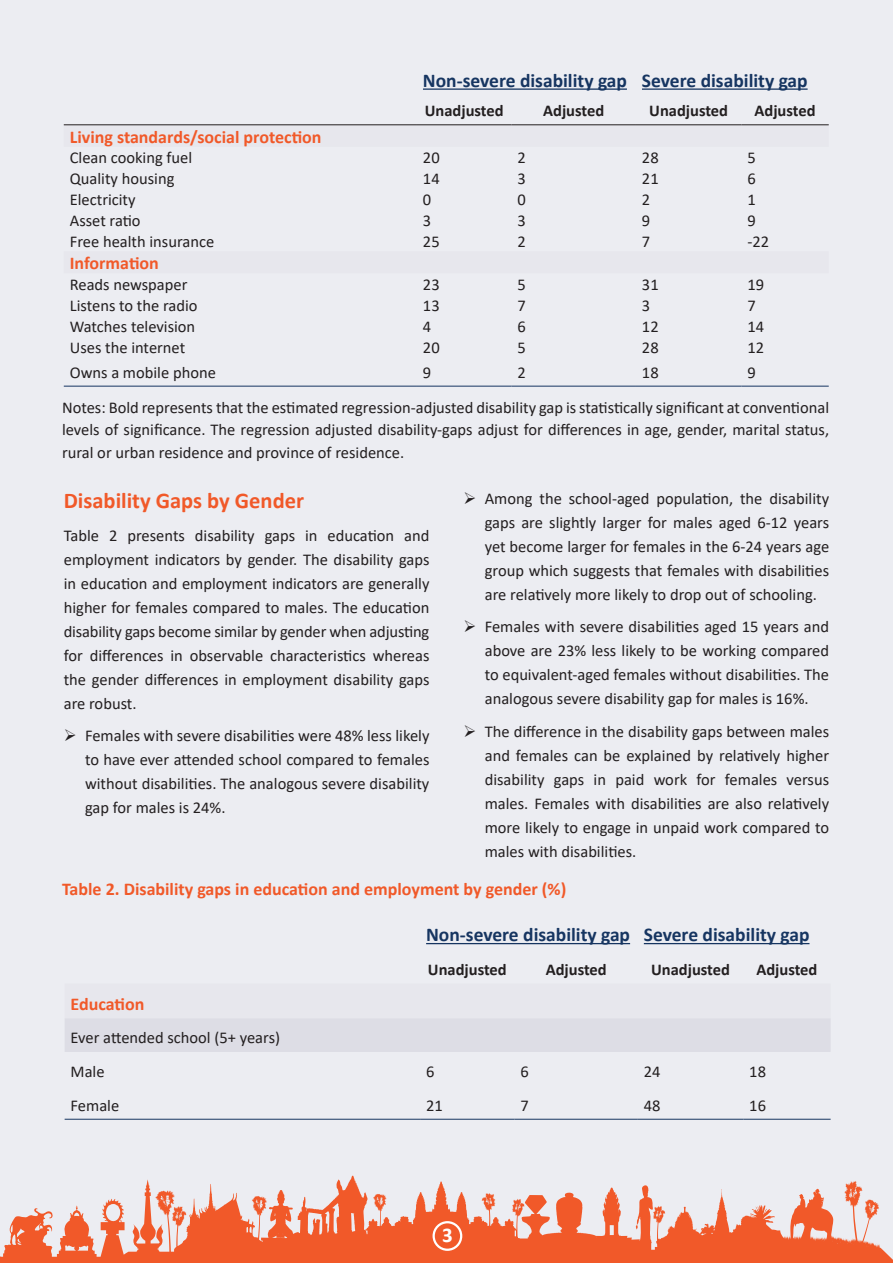
<style>
.page{position:relative;width:893px;height:1263px;background:#ecedf2}
.page>*{position:absolute;margin:0;border:0;box-sizing:border-box;transform-origin:0 0}
.t1{font:700 22.5px "Calibri";color:#f15929}
.t2{font:700 21px "Calibri";color:#fff}
.t3{font:700 19.5px "Calibri";color:#163561}
.t4{font:700 18px "Calibri";color:#f15929}
.t5{font:16.5px/24px "Calibri";color:#231f20;text-align:justify}
.t6{font:700 16.5px "Calibri";color:#231f20}
</style>
<div class="page">
<div style="left:65px;top:1018px;width:766px;height:34px;background:#dddde5"></div>
<hr style="left:65px;top:1119px;width:355px;height:1px;background:#163561">
<hr style="left:420px;top:1119px;width:95px;height:1px;background:#163561">
<hr style="left:515px;top:1119px;width:123px;height:1px;background:#163561">
<hr style="left:638px;top:1119px;width:105px;height:1px;background:#163561">
<hr style="left:743px;top:1119px;width:88px;height:1px;background:#163561">
<hr style="left:426px;top:943px;width:204px;height:1px;background:#163561">
<hr style="left:644px;top:943px;width:165px;height:1px;background:#163561">
<hr style="left:64px;top:125px;width:353px;height:1px;background:#231f20">
<hr style="left:417px;top:125px;width:94px;height:1px;background:#231f20">
<hr style="left:511px;top:125px;width:125px;height:1px;background:#231f20">
<hr style="left:636px;top:125px;width:105px;height:1px;background:#231f20">
<hr style="left:741px;top:125px;width:88px;height:1px;background:#231f20">
<hr style="left:64px;top:386px;width:353px;height:1px;background:#163561">
<hr style="left:417px;top:386px;width:94px;height:1px;background:#163561">
<hr style="left:511px;top:386px;width:125px;height:1px;background:#163561">
<hr style="left:636px;top:386px;width:105px;height:1px;background:#163561">
<hr style="left:741px;top:386px;width:88px;height:1px;background:#163561">
<hr style="left:423px;top:88px;width:204px;height:2px;background:#163561">
<hr style="left:642px;top:88px;width:166px;height:2px;background:#163561">
<svg style="left:1px;top:1176px;width:892px;height:87px"></svg>
<div style="left:434px;top:1222px;width:27px;height:28px;background:#f15929;border-radius:50%"></div>
<div style="left:433px;top:1221px;width:29px;height:30px;border:2px solid #fff;border-radius:50%"></div>
<p class="t3" style="left:423px;top:67px;width:205px">Non-severe disability gap</p>
<p class="t3" style="left:642px;top:67px;width:167px">Severe disability gap</p>
<p class="t6" style="left:425px;top:99px;width:80px">Unadjusted</p>
<p class="t6" style="left:543px;top:99px;width:62px">Adjusted</p>
<p class="t6" style="left:649px;top:99px;width:80px">Unadjusted</p>
<p class="t6" style="left:755px;top:99px;width:62px">Adjusted</p>
<p class="t4" style="left:70px;top:124px;width:253px">Living standards/social protection</p>
<p class="t5" style="left:70px;top:146px;width:124px">Clean cooking fuel</p>
<p class="t5" style="left:423px;top:146px;width:18px">20</p>
<p class="t5" style="left:517px;top:146px;width:10px">2</p>
<p class="t5" style="left:642px;top:146px;width:18px">28</p>
<p class="t5" style="left:747px;top:146px;width:10px">5</p>
<p class="t5" style="left:70px;top:166px;width:106px">Quality housing</p>
<p class="t5" style="left:423px;top:166px;width:18px">14</p>
<p class="t5" style="left:517px;top:166px;width:10px">3</p>
<p class="t5" style="left:642px;top:166px;width:18px">21</p>
<p class="t5" style="left:747px;top:166px;width:10px">6</p>
<p class="t5" style="left:70px;top:187px;width:67px">Electricity</p>
<p class="t5" style="left:423px;top:187px;width:10px">0</p>
<p class="t5" style="left:517px;top:187px;width:10px">0</p>
<p class="t5" style="left:642px;top:187px;width:10px">2</p>
<p class="t5" style="left:747px;top:187px;width:10px">1</p>
<p class="t5" style="left:70px;top:208px;width:72px">Asset ratio</p>
<p class="t5" style="left:423px;top:208px;width:10px">3</p>
<p class="t5" style="left:517px;top:208px;width:10px">3</p>
<p class="t5" style="left:642px;top:208px;width:10px">9</p>
<p class="t5" style="left:747px;top:208px;width:10px">9</p>
<p class="t5" style="left:70px;top:229px;width:146px">Free health insurance</p>
<p class="t5" style="left:423px;top:229px;width:18px">25</p>
<p class="t5" style="left:517px;top:229px;width:10px">2</p>
<p class="t5" style="left:642px;top:229px;width:10px">7</p>
<p class="t5" style="left:747px;top:229px;width:23px">-22</p>
<p class="t4" style="left:70px;top:250px;width:91px">Information</p>
<p class="t5" style="left:70px;top:272px;width:119px">Reads newspaper</p>
<p class="t5" style="left:423px;top:272px;width:18px">23</p>
<p class="t5" style="left:517px;top:272px;width:10px">5</p>
<p class="t5" style="left:642px;top:272px;width:18px">31</p>
<p class="t5" style="left:747px;top:272px;width:18px">19</p>
<p class="t5" style="left:70px;top:293px;width:129px">Listens to the radio</p>
<p class="t5" style="left:423px;top:293px;width:18px">13</p>
<p class="t5" style="left:517px;top:293px;width:10px">7</p>
<p class="t5" style="left:642px;top:293px;width:10px">3</p>
<p class="t5" style="left:747px;top:293px;width:10px">7</p>
<p class="t5" style="left:70px;top:314px;width:127px">Watches television</p>
<p class="t5" style="left:423px;top:314px;width:10px">4</p>
<p class="t5" style="left:517px;top:314px;width:10px">6</p>
<p class="t5" style="left:642px;top:314px;width:18px">12</p>
<p class="t5" style="left:747px;top:314px;width:18px">14</p>
<p class="t5" style="left:70px;top:335px;width:117px">Uses the internet</p>
<p class="t5" style="left:423px;top:335px;width:18px">20</p>
<p class="t5" style="left:517px;top:335px;width:10px">5</p>
<p class="t5" style="left:642px;top:335px;width:18px">28</p>
<p class="t5" style="left:747px;top:335px;width:18px">12</p>
<p class="t5" style="left:70px;top:360px;width:148px">Owns a mobile phone</p>
<p class="t5" style="left:423px;top:360px;width:10px">9</p>
<p class="t5" style="left:517px;top:360px;width:10px">2</p>
<p class="t5" style="left:642px;top:360px;width:18px">18</p>
<p class="t5" style="left:747px;top:360px;width:10px">9</p>
<p class="t5" style="left:62px;top:395px;width:769px;line-height:22.5px">Notes: Bold represents that the estimated regression-adjusted disability gap is statistically significant at conventional levels of significance. The regression adjusted disability-gaps adjust for differences in age, gender, marital status, rural or urban residence and province of residence.</p>
<p class="t5" style="left:485px;top:486px;width:346px">Among the school-aged population, the disability gaps are slightly larger for males aged 6-12 years yet become larger for females in the 6-24 years age group which suggests that females with disabilities are relatively more likely to drop out of schooling.</p>
<p class="t5" style="left:485px;top:614px;width:346px">Females with severe disabilities aged 15 years and above are 23% less likely to be working compared to equivalent-aged females without disabilities. The analogous severe disability gap for males is 16%.</p>
<p class="t5" style="left:485px;top:719px;width:346px">The difference in the disability gaps between males and females can be explained by relatively higher disability gaps in paid work for females versus males. Females with disabilities are also relatively more likely to engage in unpaid work compared to males with disabilities.</p>
<p class="t1" style="left:64px;top:485px;width:242px">Disability Gaps by Gender</p>
<p class="t5" style="left:64px;top:523px;width:367px">Table 2 presents disability gaps in education and employment indicators by gender. The disability gaps in education and employment indicators are generally higher for females compared to males. The education disability gaps become similar by gender when adjusting for differences in observable characteristics whereas the gender differences in employment disability gaps are robust.</p>
<p class="t5" style="left:85px;top:723px;width:346px">Females with severe disabilities were 48% less likely to have ever attended school compared to females without disabilities. The analogous severe disability gap for males is 24%.</p>
<p class="t4" style="left:62px;top:876px;width:506px">Table 2. Disability gaps in education and employment by gender (%)</p>
<p class="t3" style="left:426px;top:921px;width:205px">Non-severe disability gap</p>
<p class="t3" style="left:644px;top:921px;width:167px">Severe disability gap</p>
<p class="t6" style="left:428px;top:958px;width:80px">Unadjusted</p>
<p class="t6" style="left:546px;top:958px;width:62px">Adjusted</p>
<p class="t6" style="left:651px;top:958px;width:80px">Unadjusted</p>
<p class="t6" style="left:756px;top:958px;width:62px">Adjusted</p>
<p class="t4" style="left:71px;top:991px;width:75px">Education</p>
<p class="t5" style="left:71px;top:1025px;width:211px">Ever attended school (5+ years)</p>
<p class="t5" style="left:71px;top:1059px;width:36px">Male</p>
<p class="t5" style="left:426px;top:1059px;width:10px">6</p>
<p class="t5" style="left:521px;top:1059px;width:10px">6</p>
<p class="t5" style="left:644px;top:1059px;width:18px">24</p>
<p class="t5" style="left:749px;top:1059px;width:18px">18</p>
<p class="t5" style="left:71px;top:1093px;width:50px">Female</p>
<p class="t5" style="left:426px;top:1093px;width:18px">21</p>
<p class="t5" style="left:521px;top:1093px;width:10px">7</p>
<p class="t5" style="left:644px;top:1093px;width:18px">48</p>
<p class="t5" style="left:749px;top:1093px;width:18px">16</p>
<p class="t2" style="left:442px;top:1220px;width:12px">3</p>
</div>
